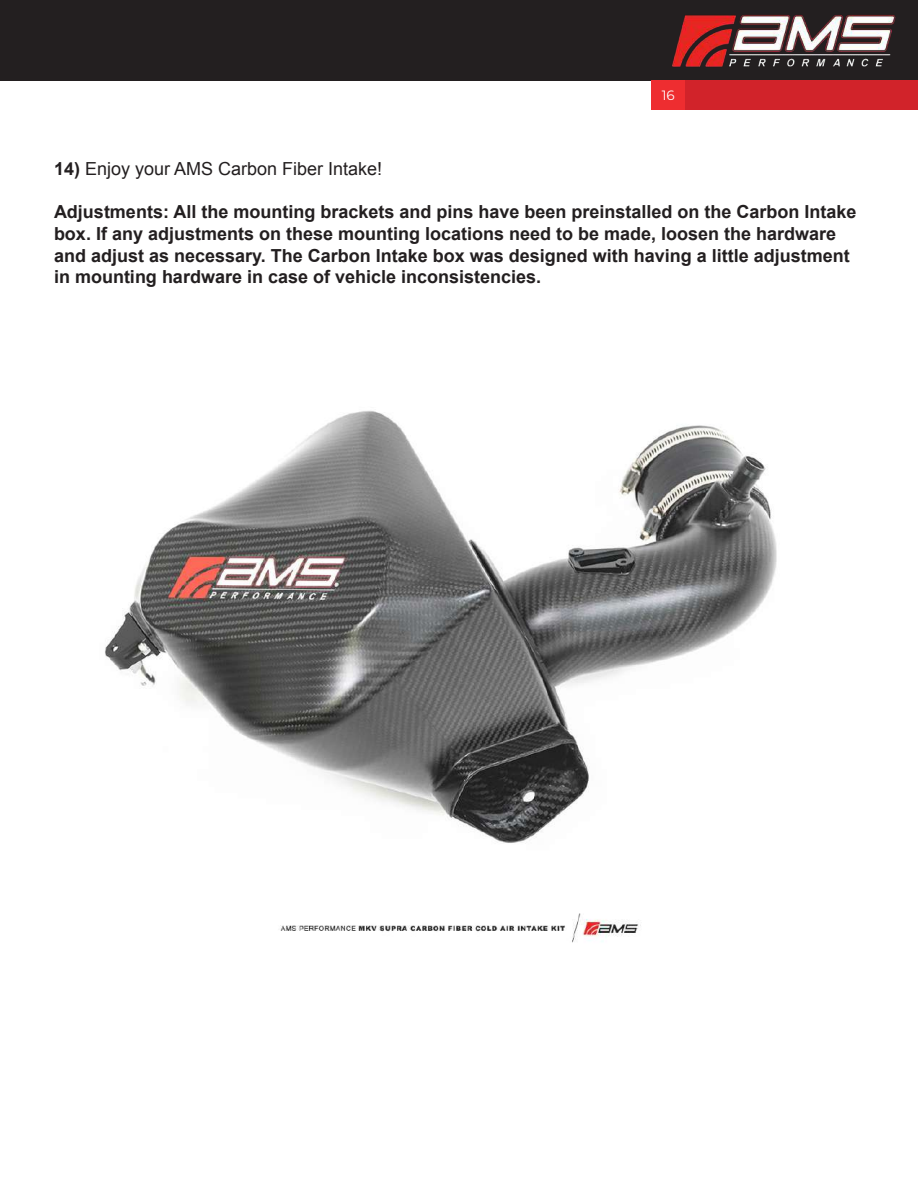
<style>
.page{position:relative;width:918px;height:1188px;background:#fff}
.page>*{position:absolute;margin:0;border:0;box-sizing:border-box;transform-origin:0 0}
.t1{font:700 18px/21.6px "Arial";color:#231f20}
.t2{font:18px "Arial";color:#231f20}
.t3{font:13.5px "Montserrat";color:#fff}
.s1{font-weight:700}
</style>
<div class="page">
<div style="left:0;top:0;width:918px;height:80px;background:#231f20"></div>
<div style="left:652px;top:80px;width:266px;height:30px;background:#d1232a"></div>
<div style="left:651px;top:80px;width:34px;height:30px;background:#ee2d30"></div>
<img style="left:672px;top:14px;width:224px;height:53px">
<img style="left:105px;top:410px;width:672px;height:533px">
<p class="t3" style="left:662px;top:86px;width:15px">16</p>
<p class="t2" style="left:54px;top:157px;width:330px"><span class="s1">14)</span> Enjoy your AMS Carbon Fiber Intake!</p>
<p class="t1" style="left:54px;top:202px;width:804px">Adjustments: All the mounting brackets and pins have been preinstalled on the Carbon Intake box. If any adjustments on these mounting locations need to be made, loosen the hardware and adjust as necessary. The Carbon Intake box was designed with having a little adjustment in mounting hardware in case of vehicle inconsistencies.</p>
</div>
